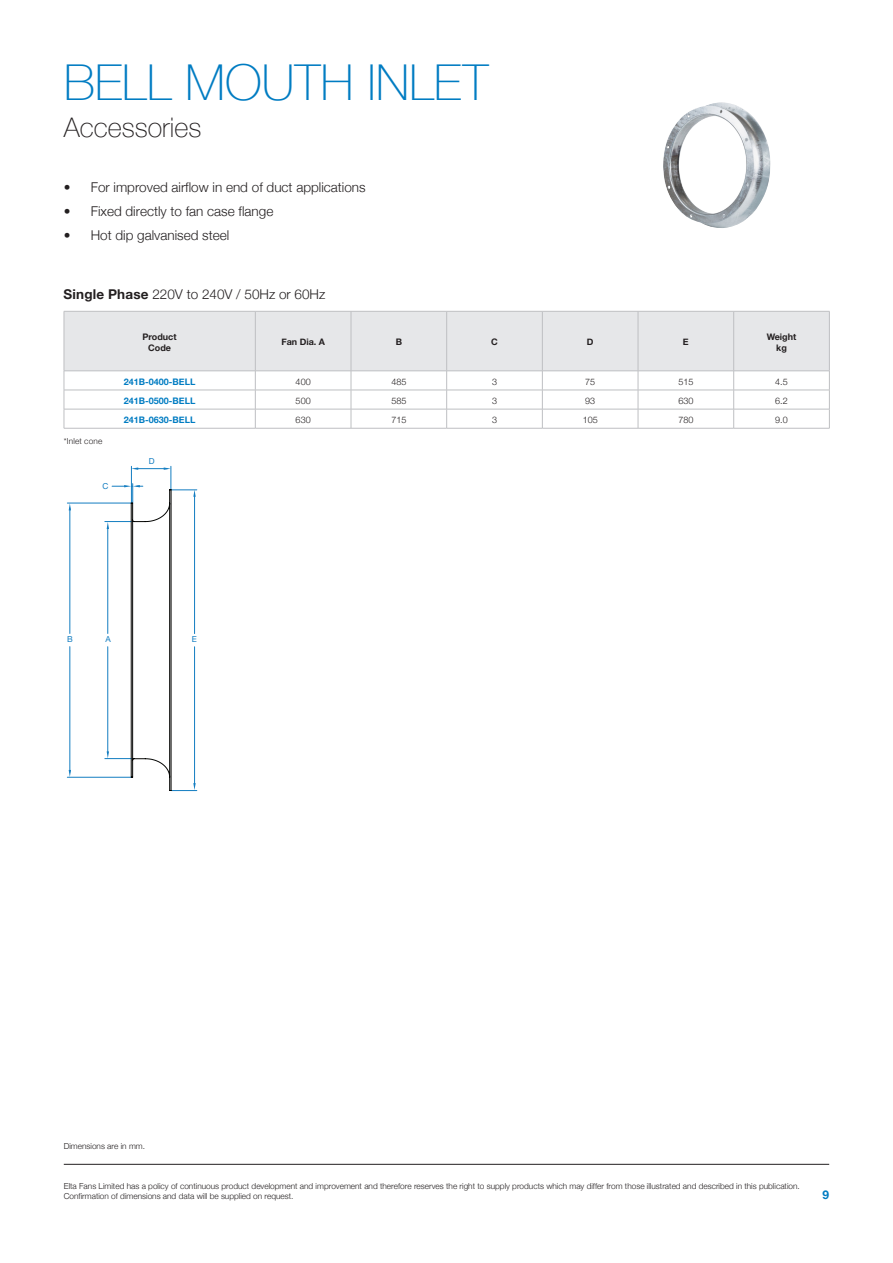
<style>
.page{position:relative;width:893px;height:1263px;background:#fff}
.page>*{position:absolute;margin:0;border:0;box-sizing:border-box;transform-origin:0 0}
.t1{font:100 49.5px "Helvetica Neue";color:#007cc2}
.t2{font:100 27px "Helvetica Neue";color:#231f20}
.t3{font:300 13.5px "Helvetica Neue";color:#231f20}
.t4{font:700 12px "Helvetica Neue";color:#007cc2}
.sm_table{font:300 9px "Helvetica Neue";color:#231f20}
.table_ext{font:700 9px "Helvetica Neue";color:#007cc2}
.t5{font:700 9px "Helvetica Neue";color:#231f20}
.t6{font:300 8.25px/10.5px "Helvetica Neue";color:#231f20}
.t7{font:300 8.25px "Helvetica Neue";letter-spacing:.025em;color:#231f20}
.t8{font:8.25px "Helvetica Neue";color:#137dc1}
.s1{font-weight:700}
</style>
<div class="page">
<hr style="left:64px;top:1164px;width:765px;height:1px;background:#231f20">
<div style="left:65px;top:312px;width:764px;height:59px;background:#e6e7e9"></div>
<hr style="left:64px;top:371px;width:191px;height:1px;background:#bebfc2">
<hr style="left:255px;top:371px;width:96px;height:1px;background:#bebfc2">
<hr style="left:351px;top:371px;width:96px;height:1px;background:#bebfc2">
<hr style="left:447px;top:371px;width:95px;height:1px;background:#bebfc2">
<hr style="left:542px;top:371px;width:96px;height:1px;background:#bebfc2">
<hr style="left:638px;top:371px;width:96px;height:1px;background:#bebfc2">
<hr style="left:734px;top:371px;width:96px;height:1px;background:#bebfc2">
<hr style="left:64px;top:390px;width:191px;height:1px;background:#bebfc2">
<hr style="left:255px;top:390px;width:96px;height:1px;background:#bebfc2">
<hr style="left:351px;top:390px;width:96px;height:1px;background:#bebfc2">
<hr style="left:447px;top:390px;width:95px;height:1px;background:#bebfc2">
<hr style="left:542px;top:390px;width:96px;height:1px;background:#bebfc2">
<hr style="left:638px;top:390px;width:96px;height:1px;background:#bebfc2">
<hr style="left:734px;top:390px;width:96px;height:1px;background:#bebfc2">
<hr style="left:64px;top:409px;width:191px;height:1px;background:#bebfc2">
<svg style="left:64px;top:371px;width:1px;height:57px"></svg>
<hr style="left:255px;top:409px;width:96px;height:1px;background:#bebfc2">
<svg style="left:255px;top:372px;width:1px;height:56px"></svg>
<hr style="left:351px;top:409px;width:96px;height:1px;background:#bebfc2">
<svg style="left:351px;top:371px;width:1px;height:57px"></svg>
<hr style="left:447px;top:409px;width:95px;height:1px;background:#bebfc2">
<svg style="left:446px;top:372px;width:1px;height:56px"></svg>
<hr style="left:542px;top:409px;width:96px;height:1px;background:#bebfc2">
<svg style="left:542px;top:372px;width:1px;height:56px"></svg>
<hr style="left:638px;top:409px;width:96px;height:1px;background:#bebfc2">
<svg style="left:638px;top:371px;width:1px;height:57px"></svg>
<hr style="left:734px;top:409px;width:96px;height:1px;background:#bebfc2">
<svg style="left:733px;top:372px;width:1px;height:56px"></svg>
<svg style="left:829px;top:372px;width:1px;height:56px"></svg>
<hr style="left:64px;top:428px;width:191px;height:1px;background:#bebfc2">
<hr style="left:255px;top:428px;width:96px;height:1px;background:#bebfc2">
<hr style="left:351px;top:428px;width:96px;height:1px;background:#bebfc2">
<hr style="left:447px;top:428px;width:95px;height:1px;background:#bebfc2">
<hr style="left:542px;top:428px;width:96px;height:1px;background:#bebfc2">
<hr style="left:638px;top:428px;width:96px;height:1px;background:#bebfc2">
<hr style="left:734px;top:428px;width:96px;height:1px;background:#bebfc2">
<hr style="left:64px;top:311px;width:191px;height:1px;background:#bebfc2">
<hr style="left:64px;top:311px;width:1px;height:60px;background:#bebfc2">
<hr style="left:255px;top:311px;width:96px;height:1px;background:#bebfc2">
<hr style="left:255px;top:311px;width:1px;height:60px;background:#bebfc2">
<hr style="left:351px;top:311px;width:96px;height:1px;background:#bebfc2">
<hr style="left:351px;top:311px;width:1px;height:60px;background:#bebfc2">
<hr style="left:447px;top:311px;width:95px;height:1px;background:#bebfc2">
<hr style="left:446px;top:311px;width:1px;height:60px;background:#bebfc2">
<hr style="left:542px;top:311px;width:96px;height:1px;background:#bebfc2">
<hr style="left:542px;top:311px;width:1px;height:60px;background:#bebfc2">
<hr style="left:638px;top:311px;width:96px;height:1px;background:#bebfc2">
<hr style="left:638px;top:311px;width:1px;height:60px;background:#bebfc2">
<hr style="left:734px;top:311px;width:96px;height:1px;background:#bebfc2">
<hr style="left:733px;top:311px;width:1px;height:60px;background:#bebfc2">
<hr style="left:829px;top:311px;width:1px;height:60px;background:#bebfc2">
<img style="left:663px;top:102px;width:108px;height:126px">
<hr style="left:67px;top:777px;width:64px;height:1px;background:#137dc1">
<svg style="left:69px;top:770px;width:2px;height:7px"></svg>
<hr style="left:70px;top:647px;width:1px;height:125px;background:#137dc1">
<hr style="left:70px;top:508px;width:1px;height:125px;background:#137dc1">
<hr style="left:67px;top:503px;width:64px;height:1px;background:#137dc1">
<svg style="left:69px;top:503px;width:2px;height:7px"></svg>
<svg style="left:105px;top:466px;width:92px;height:325px"></svg>
<p class="t1" style="left:64px;top:45px;width:426px">BELL MOUTH INLET</p>
<p class="t2" style="left:64px;top:107px;width:139px">Accessories</p>
<p class="t3" style="left:64px;top:176px;width:303px">• For improved airflow in end of duct applications</p>
<p class="t3" style="left:64px;top:200px;width:211px">• Fixed directly to fan case flange</p>
<p class="t3" style="left:64px;top:225px;width:167px">• Hot dip galvanised steel</p>
<p class="t3" style="left:63px;top:283px;width:263px"><span class="s1">Single Phase</span> 220V to 240V / 50Hz or 60Hz</p>
<p class="t5" style="left:143px;top:330px;width:36px">Product</p>
<p class="t5" style="left:148px;top:340px;width:24px">Code</p>
<p class="t5" style="left:281px;top:335px;width:45px">Fan Dia. A</p>
<p class="t5" style="left:396px;top:335px;width:8px">B</p>
<p class="t5" style="left:491px;top:335px;width:8px">C</p>
<p class="t5" style="left:587px;top:335px;width:8px">D</p>
<p class="t5" style="left:683px;top:335px;width:7px">E</p>
<p class="t5" style="left:767px;top:330px;width:31px">Weight</p>
<p class="t5" style="left:776px;top:340px;width:12px">kg</p>
<p class="t7" style="left:64px;top:434px;width:40px">*Inlet cone</p>
<p class="t8" style="left:103px;top:480px;width:7px">C</p>
<p class="table_ext" style="left:124px;top:374px;width:73px">241B-0400-BELL</p>
<p class="sm_table" style="left:296px;top:374px;width:17px">400</p>
<p class="sm_table" style="left:391px;top:374px;width:17px">485</p>
<p class="sm_table" style="left:492px;top:374px;width:7px">3</p>
<p class="sm_table" style="left:585px;top:374px;width:12px">75</p>
<p class="sm_table" style="left:678px;top:374px;width:17px">515</p>
<p class="sm_table" style="left:775px;top:374px;width:14px">4.5</p>
<p class="table_ext" style="left:124px;top:394px;width:73px">241B-0500-BELL</p>
<p class="sm_table" style="left:296px;top:393px;width:17px">500</p>
<p class="sm_table" style="left:391px;top:393px;width:17px">585</p>
<p class="sm_table" style="left:492px;top:393px;width:7px">3</p>
<p class="sm_table" style="left:585px;top:393px;width:12px">93</p>
<p class="sm_table" style="left:678px;top:393px;width:17px">630</p>
<p class="sm_table" style="left:775px;top:393px;width:14px">6.2</p>
<p class="table_ext" style="left:124px;top:413px;width:73px">241B-0630-BELL</p>
<p class="sm_table" style="left:296px;top:413px;width:17px">630</p>
<p class="sm_table" style="left:391px;top:413px;width:17px">715</p>
<p class="sm_table" style="left:492px;top:413px;width:7px">3</p>
<p class="sm_table" style="left:583px;top:413px;width:17px">105</p>
<p class="sm_table" style="left:678px;top:413px;width:17px">780</p>
<p class="sm_table" style="left:775px;top:413px;width:14px">9.0</p>
<p class="t8" style="left:149px;top:455px;width:7px">D</p>
<p class="t8" style="left:67px;top:633px;width:7px">B</p>
<p class="t8" style="left:105px;top:633px;width:7px">A</p>
<p class="t8" style="left:192px;top:633px;width:7px">E</p>
<p class="t6" style="left:64px;top:1140px;width:83px">Dimensions are in mm.</p>
<p class="t6" style="left:64px;top:1180px;width:738px">Elta Fans Limited has a policy of continuous product development and improvement and therefore reserves the right to supply products which may differ from those illustrated and described in this publication.<br>Confirmation of dimensions and data will be supplied on request.</p>
<h3 class="t4" style="left:822px;top:1185px;width:8px">9</h3>
</div>
